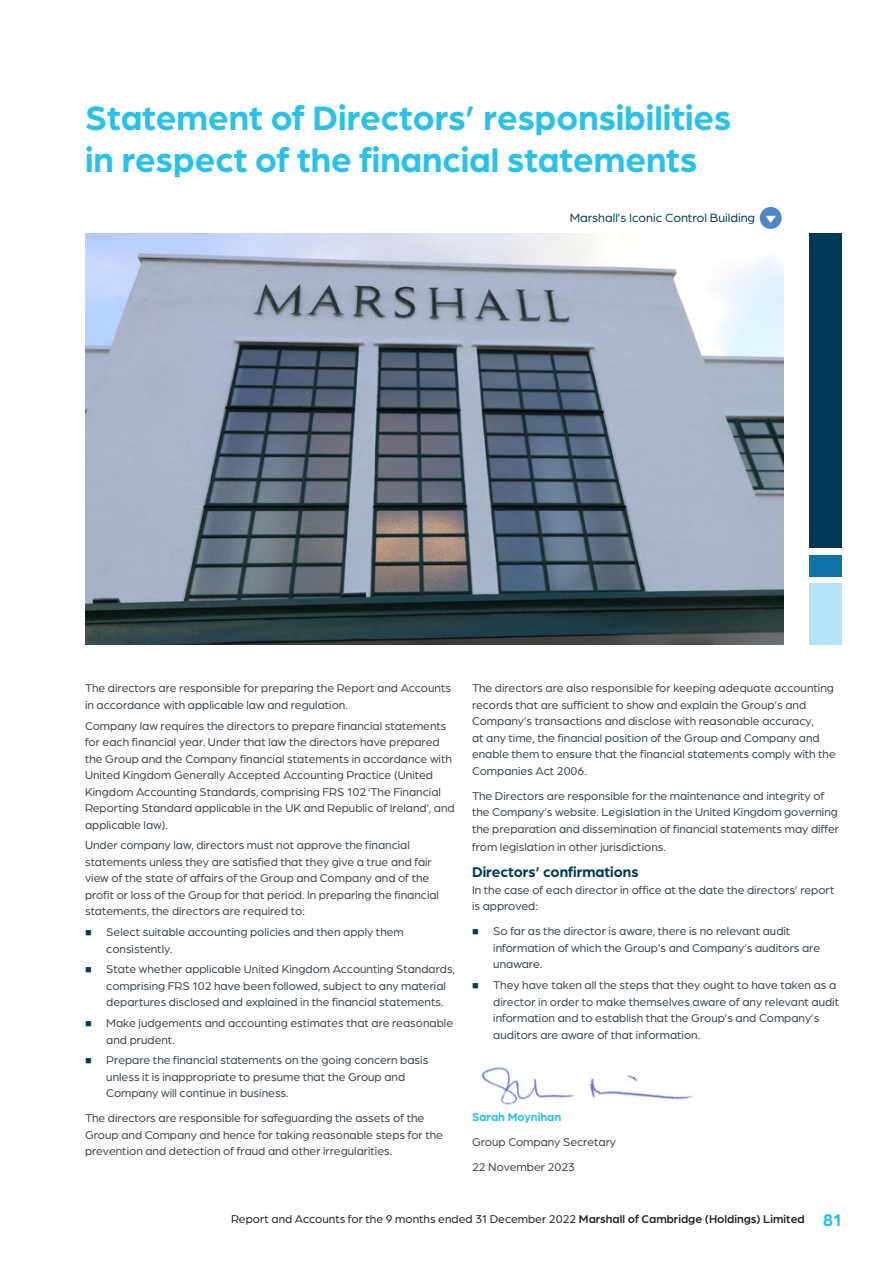
<style>
.page{position:relative;width:893px;height:1263px;background:#fff}
.page>*{position:absolute;margin:0;border:0;box-sizing:border-box;transform-origin:0 0}
.t1{font:700 36px/42px "Arboria";color:#27c2eb}
.t2{font:700 15px "Arboria";color:#013a57}
.t3{font:12.75px "Arboria";color:#013a57}
.t4{font:12px/16.5px "Arboria";color:#394147}
.t5{font:12px "Arboria";color:#231f20}
.t6{font:700 12px "Arboria";color:#27c2eb}
.s1{font-weight:500}
.s2{font-weight:700;font-size:18px;color:#27c2eb}
</style>
<div class="page">
<img style="left:479px;top:1067px;width:214px;height:38px">
<img style="left:85px;top:234px;width:698px;height:410px">
<div style="left:759px;top:206px;width:24px;height:24px;background:#4c88c7;border-radius:50%"></div>
<div style="left:758px;top:205px;width:25px;height:26px;border:2px solid #fff;border-radius:50%"></div>
<svg style="left:765px;top:216px;width:11px;height:7px"></svg>
<div style="left:809px;top:234px;width:33px;height:314px;background:#013a57"></div>
<div style="left:809px;top:555px;width:33px;height:21px;background:#1172a8"></div>
<div style="left:809px;top:583px;width:33px;height:61px;background:#b5e3f6"></div>
<h1 class="t1" style="left:85px;top:94px;width:648px">Statement of Directors’ responsibilities in respect of the financial statements</h1>
<p class="t3" style="left:570px;top:210px;width:187px">Marshall’s Iconic Control Building</p>
<p class="t4" style="left:85px;top:680px;width:367px">The directors are responsible for preparing the Report and Accounts in accordance with applicable law and regulation.</p>
<p class="t4" style="left:85px;top:717px;width:371px">Company law requires the directors to prepare financial statements for each financial year. Under that law the directors have prepared the Group and the Company financial statements in accordance with United Kingdom Generally Accepted Accounting Practice (United Kingdom Accounting Standards, comprising FRS 102 ‘The Financial Reporting Standard applicable in the UK and Republic of Ireland’, and applicable law).</p>
<p class="t4" style="left:85px;top:837px;width:356px">Under company law, directors must not approve the financial statements unless they are satisfied that they give a true and fair view of the state of affairs of the Group and Company and of the profit or loss of the Group for that period. In preparing the financial statements, the directors are required to:</p>
<p class="t4" style="left:106px;top:923px;width:299px">Select suitable accounting policies and then apply them consistently.</p>
<p class="t4" style="left:106px;top:961px;width:350px">State whether applicable United Kingdom Accounting Standards, comprising FRS 102 have been followed, subject to any material departures disclosed and explained in the financial statements.</p>
<p class="t4" style="left:106px;top:1014px;width:348px">Make judgements and accounting estimates that are reasonable and prudent.</p>
<p class="t4" style="left:106px;top:1052px;width:323px">Prepare the financial statements on the going concern basis unless it is inappropriate to presume that the Group and<br>Company will continue in business.</p>
<p class="t4" style="left:85px;top:1110px;width:360px">The directors are responsible for safeguarding the assets of the<br>Group and Company and hence for taking reasonable steps for the prevention and detection of fraud and other irregularities.</p>
<p class="t4" style="left:472px;top:680px;width:365px">The directors are also responsible for keeping adequate accounting records that are sufficient to show and explain the Group’s and Company’s transactions and disclose with reasonable accuracy,<br>at any time, the financial position of the Group and Company and enable them to ensure that the financial statements comply with the Companies Act 2006.</p>
<p class="t4" style="left:472px;top:787px;width:369px">The Directors are responsible for the maintenance and integrity of the Company’s website. Legislation in the United Kingdom governing the preparation and dissemination of financial statements may differ</p>
<p class="t4" style="left:472px;top:838px;width:195px">from legislation in other jurisdictions.</p>
<p class="t2" style="left:472px;top:862px;width:168px">Directors’ confirmations</p>
<p class="t4" style="left:472px;top:881px;width:364px">In the case of each director in office at the date the directors’ report is approved:</p>
<p class="t4" style="left:493px;top:923px;width:328px">So far as the director is aware, there is no relevant audit information of which the Group’s and Company’s auditors are unaware.</p>
<p class="t4" style="left:493px;top:976px;width:347px">They have taken all the steps that they ought to have taken as a director in order to make themselves aware of any relevant audit information and to establish that the Group’s and Company’s auditors are aware of that information.</p>
<p class="t6" style="left:472px;top:1109px;width:91px">Sarah Moynihan</p>
<p class="t4" style="left:472px;top:1129px;width:146px;line-height:25px">Group Company Secretary<br>22 November 2023</p>
<p class="t5" style="left:231px;top:1211px;width:612px">Report and Accounts for the 9 months ended 31 December 2022 <span class="s1">Marshall of Cambridge (Holdings) Limited</span> <span class="s2">81</span></p>
</div>
